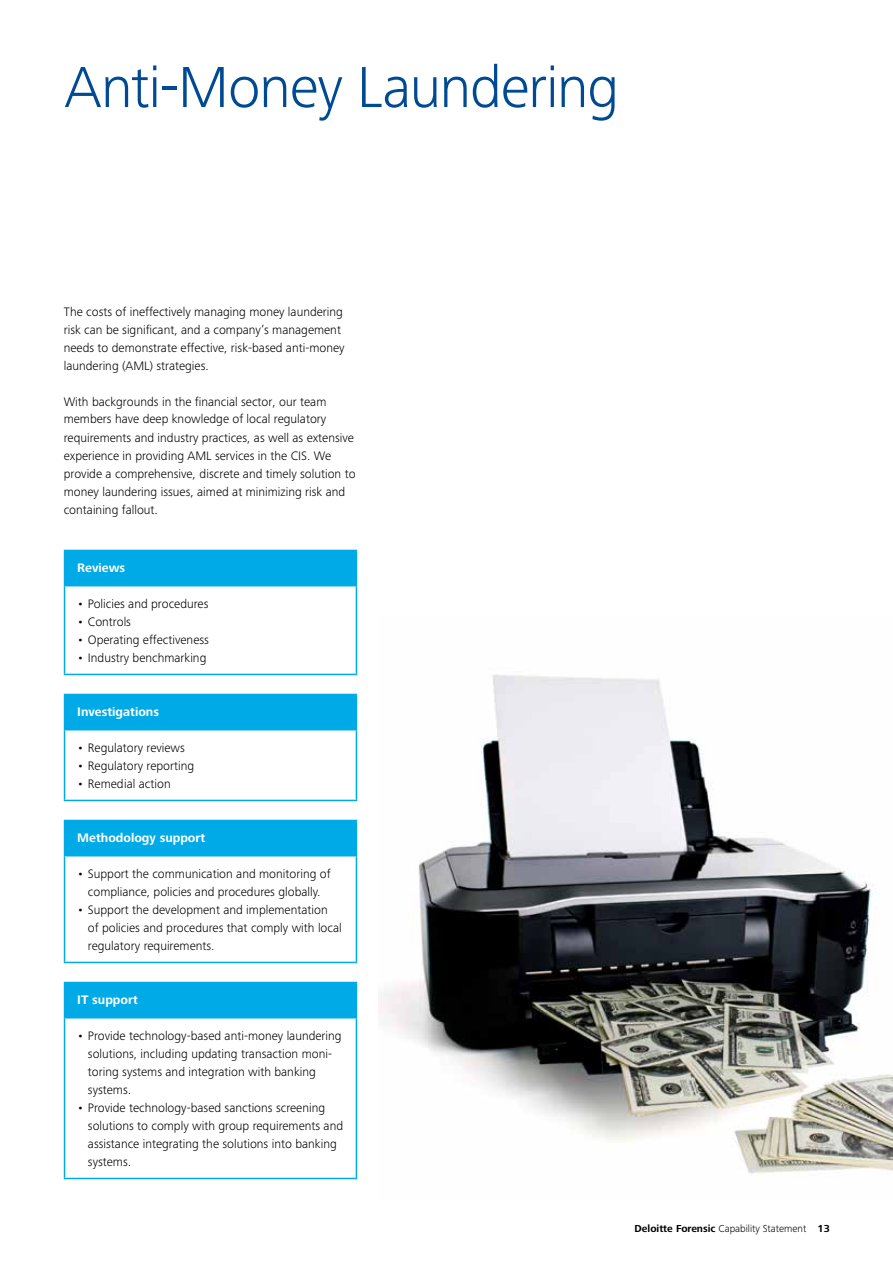
<style>
.page{position:relative;width:893px;height:1263px;background:#fff}
.page>*{position:absolute;margin:0;border:0;box-sizing:border-box;transform-origin:0 0}
.t1{font:300 60px "Frutiger Next Pro";letter-spacing:-.02em;color:#004a94}
.t2{font:300 12.75px/18px "Frutiger Next Pro";color:#000}
.t3{font:700 12.75px "Frutiger Next Pro";color:#fff}
.t4{font:300 10.5px "Frutiger Next Pro";color:#000}
.s1{font-weight:700}
</style>
<div class="page">
<img style="left:378px;top:674px;width:515px;height:500px">
<div style="left:65px;top:550px;width:291px;height:36px;background:#00aae7"></div>
<hr style="left:64px;top:550px;width:293px;height:1px;background:#00aae7">
<hr style="left:64px;top:551px;width:1px;height:34px;background:#00aae7">
<hr style="left:356px;top:551px;width:1px;height:34px;background:#00aae7">
<hr style="left:64px;top:585px;width:293px;height:1px;background:#00aae7">
<hr style="left:64px;top:586px;width:1px;height:88px;background:#00aae7">
<hr style="left:356px;top:586px;width:1px;height:88px;background:#00aae7">
<hr style="left:64px;top:674px;width:293px;height:1px;background:#00aae7">
<div style="left:65px;top:694px;width:291px;height:36px;background:#00aae7"></div>
<hr style="left:64px;top:694px;width:293px;height:1px;background:#00aae7">
<hr style="left:64px;top:695px;width:1px;height:34px;background:#00aae7">
<hr style="left:356px;top:695px;width:1px;height:34px;background:#00aae7">
<hr style="left:64px;top:729px;width:293px;height:1px;background:#00aae7">
<hr style="left:64px;top:730px;width:1px;height:70px;background:#00aae7">
<hr style="left:356px;top:730px;width:1px;height:70px;background:#00aae7">
<hr style="left:64px;top:800px;width:293px;height:1px;background:#00aae7">
<div style="left:65px;top:820px;width:291px;height:36px;background:#00aae7"></div>
<hr style="left:64px;top:820px;width:293px;height:1px;background:#00aae7">
<hr style="left:64px;top:821px;width:1px;height:34px;background:#00aae7">
<hr style="left:356px;top:821px;width:1px;height:34px;background:#00aae7">
<hr style="left:64px;top:855px;width:293px;height:1px;background:#00aae7">
<hr style="left:64px;top:856px;width:1px;height:106px;background:#00aae7">
<hr style="left:356px;top:856px;width:1px;height:106px;background:#00aae7">
<hr style="left:64px;top:962px;width:293px;height:1px;background:#00aae7">
<div style="left:65px;top:982px;width:291px;height:36px;background:#00aae7"></div>
<hr style="left:64px;top:982px;width:293px;height:1px;background:#00aae7">
<hr style="left:64px;top:983px;width:1px;height:34px;background:#00aae7">
<hr style="left:356px;top:983px;width:1px;height:34px;background:#00aae7">
<hr style="left:64px;top:1017px;width:293px;height:1px;background:#00aae7">
<hr style="left:64px;top:1018px;width:1px;height:160px;background:#00aae7">
<hr style="left:356px;top:1018px;width:1px;height:160px;background:#00aae7">
<hr style="left:64px;top:1178px;width:293px;height:1px;background:#00aae7">
<h1 class="t1" style="left:64px;top:53px;width:556px">Anti-Money Laundering</h1>
<p class="t2" style="left:64px;top:302px;width:282px">The costs of ineffectively managing money laundering risk can be significant, and a company’s management needs to demonstrate effective, risk-based anti-money laundering (AML) strategies.</p>
<p class="t2" style="left:64px;top:392px;width:293px">With backgrounds in the financial sector, our team members have deep knowledge of local regulatory requirements and industry practices, as well as extensive experience in providing AML services in the CIS. We provide a comprehensive, discrete and timely solution to money laundering issues, aimed at minimizing risk and containing fallout.</p>
<p class="t3" style="left:77px;top:561px;width:49px">Reviews</p>
<p class="t2" style="left:77px;top:594px;width:133px">• Policies and procedures</p>
<p class="t2" style="left:77px;top:612px;width:55px">• Controls</p>
<p class="t2" style="left:77px;top:630px;width:133px">• Operating effectiveness</p>
<p class="t2" style="left:77px;top:648px;width:131px">• Industry benchmarking</p>
<p class="t3" style="left:77px;top:705px;width:83px">Investigations</p>
<p class="t2" style="left:77px;top:738px;width:109px">• Regulatory reviews</p>
<p class="t2" style="left:77px;top:756px;width:118px">• Regulatory reporting</p>
<p class="t2" style="left:77px;top:774px;width:95px">• Remedial action</p>
<p class="t3" style="left:77px;top:831px;width:129px">Methodology support</p>
<p class="t2" style="left:77px;top:864px;width:255px;text-align:center">• Support the communication and monitoring of compliance, policies and procedures globally.</p>
<p class="t2" style="left:88px;top:900px;width:255px;text-indent:-11px">• Support the development and implementation<br>of policies and procedures that comply with local regulatory requirements.</p>
<p class="t3" style="left:77px;top:993px;width:62px">IT support</p>
<p class="t2" style="left:88px;top:1026px;width:255px;text-indent:-11px">• Provide technology-based anti-money laundering solutions, including updating transaction moni&shy;toring systems and integration with banking systems.</p>
<p class="t2" style="left:88px;top:1098px;width:257px;text-indent:-11px">• Provide technology-based sanctions screening solutions to comply with group requirements and assistance integrating the solutions into banking systems.</p>
<p class="t4" style="left:635px;top:1222px;width:197px"><span class="s1">Deloitte Forensic</span> Capability Statement <span class="s1">13</span></p>
</div>
